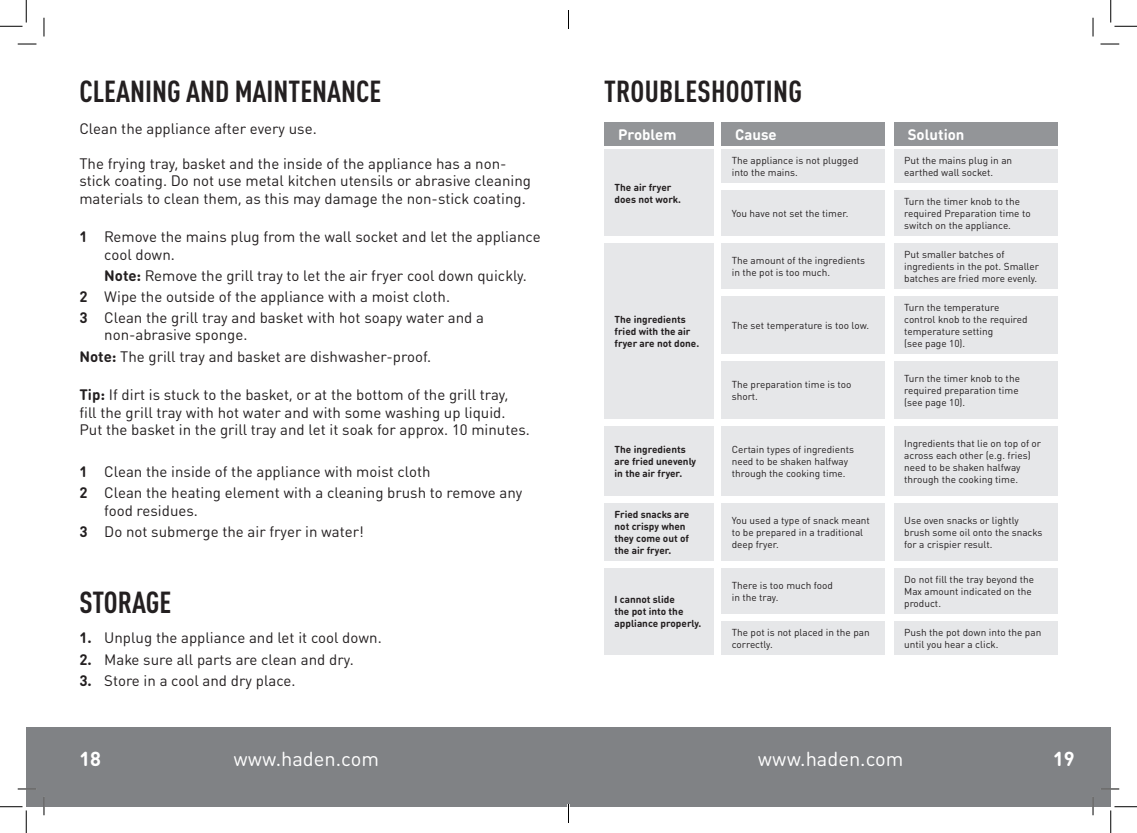
<style>
.page{position:relative;width:1137px;height:833px;background:#fff}
.page>*{position:absolute;margin:0;border:0;box-sizing:border-box;transform-origin:0 0}
.t1{font:700 condensed 30px "DINOT";color:#231f20}
.t2{font:20px "DIN Round Pro";color:#fff}
.t3{font:700 20px "DIN Round Pro";color:#fff}
.t4{font:15px/17.5px "DIN Round Pro";color:#231f20}
.t5{font:700 15px "DIN Round Pro";color:#fff}
.t6{font:10px/12px "DIN Round Pro";color:#231f20}
.t7{font:700 10px/12px "DIN Round Pro";color:#231f20}
.s1{font-weight:700}
</style>
<div class="page">
<div style="left:26px;top:726px;width:542px;height:80px;background:#808285"></div>
<div style="left:568px;top:726px;width:543px;height:80px;background:#808285"></div>
<div style="left:604px;top:122px;width:109px;height:24px;background:#939598"></div>
<div style="left:721px;top:122px;width:164px;height:24px;background:#939598"></div>
<div style="left:893px;top:122px;width:164px;height:24px;background:#939598"></div>
<div style="left:604px;top:149px;width:109px;height:87px;background:#e6e7e9"></div>
<div style="left:721px;top:149px;width:164px;height:34px;background:#e6e7e9"></div>
<div style="left:721px;top:190px;width:164px;height:46px;background:#e6e7e9"></div>
<div style="left:893px;top:149px;width:164px;height:34px;background:#e6e7e9"></div>
<div style="left:893px;top:190px;width:164px;height:46px;background:#e6e7e9"></div>
<div style="left:604px;top:243px;width:109px;height:176px;background:#e6e7e9"></div>
<div style="left:721px;top:243px;width:164px;height:46px;background:#e6e7e9"></div>
<div style="left:893px;top:243px;width:164px;height:46px;background:#e6e7e9"></div>
<div style="left:721px;top:296px;width:164px;height:58px;background:#e6e7e9"></div>
<div style="left:721px;top:361px;width:164px;height:58px;background:#e6e7e9"></div>
<div style="left:893px;top:296px;width:164px;height:58px;background:#e6e7e9"></div>
<div style="left:893px;top:361px;width:164px;height:58px;background:#e6e7e9"></div>
<div style="left:604px;top:426px;width:109px;height:70px;background:#e6e7e9"></div>
<div style="left:721px;top:426px;width:164px;height:70px;background:#e6e7e9"></div>
<div style="left:893px;top:426px;width:164px;height:70px;background:#e6e7e9"></div>
<div style="left:604px;top:503px;width:109px;height:57px;background:#e6e7e9"></div>
<div style="left:604px;top:568px;width:109px;height:86px;background:#e6e7e9"></div>
<div style="left:721px;top:503px;width:164px;height:57px;background:#e6e7e9"></div>
<div style="left:721px;top:568px;width:164px;height:45px;background:#e6e7e9"></div>
<div style="left:721px;top:620px;width:164px;height:34px;background:#e6e7e9"></div>
<div style="left:893px;top:503px;width:164px;height:57px;background:#e6e7e9"></div>
<div style="left:893px;top:568px;width:164px;height:45px;background:#e6e7e9"></div>
<div style="left:893px;top:620px;width:164px;height:34px;background:#e6e7e9"></div>
<svg style="left:18px;top:43px;width:18px;height:2px"></svg>
<svg style="left:1100px;top:43px;width:19px;height:2px"></svg>
<svg style="left:18px;top:788px;width:18px;height:1px"></svg>
<svg style="left:1101px;top:788px;width:18px;height:1px"></svg>
<svg style="left:43px;top:18px;width:2px;height:18px"></svg>
<svg style="left:43px;top:797px;width:2px;height:17px"></svg>
<svg style="left:1092px;top:18px;width:2px;height:18px"></svg>
<svg style="left:1092px;top:797px;width:2px;height:17px"></svg>
<svg style="left:0;top:0;width:27px;height:27px"></svg>
<svg style="left:0;top:806px;width:27px;height:26px"></svg>
<svg style="left:1110px;top:0;width:27px;height:27px"></svg>
<svg style="left:1110px;top:806px;width:27px;height:26px"></svg>
<svg style="left:568px;top:10px;width:1px;height:19px"></svg>
<svg style="left:568px;top:804px;width:1px;height:18px"></svg>
<p class="t1" style="left:79px;top:70px;width:304px">CLEANING AND MAINTENANCE</p>
<p class="t4" style="left:79px;top:119px;width:239px">Clean the appliance after every use.</p>
<p class="t4" style="left:79px;top:154px;width:453px">The frying tray, basket and the inside of the appliance has a non&shy;stick coating. Do not use metal kitchen utensils or abrasive cleaning materials to clean them, as this may damage the non-stick coating.</p>
<p class="t4" style="left:104px;top:227px;width:438px;text-indent:-25px"><span class="s1">1</span> Remove the mains plug from the wall socket and let the appliance cool down.</p>
<p class="t4" style="left:104px;top:266px;width:424px"><span class="s1">Note:</span> Remove the grill tray to let the air fryer cool down quickly.</p>
<p class="t4" style="left:79px;top:287px;width:372px"><span class="s1">2</span> Wipe the outside of the appliance with a moist cloth.</p>
<p class="t4" style="left:104px;top:308px;width:381px;text-indent:-25px"><span class="s1">3</span> Clean the grill tray and basket with hot soapy water and a non-abrasive sponge.</p>
<p class="t4" style="left:79px;top:346px;width:353px"><span class="s1">Note:</span> The grill tray and basket are dishwasher-proof.</p>
<p class="t4" style="left:79px;top:385px;width:452px"><span class="s1">Tip:</span> If dirt is stuck to the basket, or at the bottom of the grill tray,<br>fill the grill tray with hot water and with some washing up liquid.<br>Put the basket in the grill tray and let it soak for approx. 10 minutes.</p>
<p class="t4" style="left:79px;top:462px;width:353px"><span class="s1">1</span> Clean the inside of the appliance with moist cloth</p>
<p class="t4" style="left:104px;top:483px;width:420px;text-indent:-25px"><span class="s1">2</span> Clean the heating element with a cleaning brush to remove any food residues.</p>
<p class="t4" style="left:79px;top:522px;width:286px"><span class="s1">3</span> Do not submerge the air fryer in water!</p>
<p class="t1" style="left:79px;top:579px;width:94px">STORAGE</p>
<p class="t4" style="left:79px;top:628px;width:304px"><span class="s1">1.</span> Unplug the appliance and let it cool down.</p>
<p class="t4" style="left:79px;top:649px;width:276px"><span class="s1">2.</span> Make sure all parts are clean and dry.</p>
<p class="t4" style="left:79px;top:670px;width:218px"><span class="s1">3.</span> Store in a cool and dry place.</p>
<p class="t1" style="left:604px;top:70px;width:200px">TROUBLESHOOTING</p>
<p class="t5" style="left:618px;top:124px;width:60px">Problem</p>
<p class="t5" style="left:735px;top:124px;width:43px">Cause</p>
<p class="t5" style="left:908px;top:124px;width:58px">Solution</p>
<p class="t7" style="left:614px;top:180px;width:68px">The air fryer does not work.</p>
<p class="t7" style="left:614px;top:313px;width:86px">The ingredients fried with the air fryer are not done.</p>
<p class="t6" style="left:732px;top:154px;width:128px">The appliance is not plugged into the mains.</p>
<p class="t6" style="left:732px;top:207px;width:118px">You have not set the timer.</p>
<p class="t6" style="left:904px;top:154px;width:110px">Put the mains plug in an earthed wall socket.</p>
<p class="t6" style="left:904px;top:195px;width:128px">Turn the timer knob to the required Preparation time to switch on the appliance.</p>
<p class="t6" style="left:732px;top:254px;width:135px">The amount of the ingredients in the pot is too much.</p>
<p class="t6" style="left:904px;top:248px;width:136px">Put smaller batches of ingredients in the pot. Smaller batches are fried more evenly.</p>
<p class="t6" style="left:732px;top:319px;width:139px">The set temperature is too low.</p>
<p class="t6" style="left:904px;top:301px;width:125px">Turn the temperature control knob to the required temperature setting<br>(see page 10).</p>
<p class="t6" style="left:904px;top:372px;width:117px">Turn the timer knob to the required preparation time (see page 10).</p>
<p class="t6" style="left:732px;top:378px;width:121px">The preparation time is too short.</p>
<p class="t7" style="left:614px;top:442px;width:83px">The ingredients are fried unevenly in the air fryer.</p>
<p class="t6" style="left:732px;top:442px;width:124px">Certain types of ingredients need to be shaken halfway through the cooking time.</p>
<p class="t6" style="left:904px;top:436px;width:138px">Ingredients that lie on top of or across each other (e.g. fries) need to be shaken halfway through the cooking time.</p>
<p class="t7" style="left:614px;top:507px;width:76px">Fried snacks are not crispy when they come out of the air fryer.</p>
<p class="t6" style="left:904px;top:513px;width:140px">Use oven snacks or lightly brush some oil onto the snacks for a crispier result.</p>
<p class="t6" style="left:904px;top:572px;width:131px">Do not fill the tray beyond the<br>Max amount indicated on the product.</p>
<p class="t6" style="left:904px;top:625px;width:139px">Push the pot down into the pan until you hear a click.</p>
<p class="t6" style="left:732px;top:513px;width:140px">You used a type of snack meant to be prepared in a traditional deep fryer.</p>
<p class="t6" style="left:732px;top:578px;width:103px">There is too much food in the tray.</p>
<p class="t6" style="left:732px;top:625px;width:139px">The pot is not placed in the pan correctly.</p>
<p class="t7" style="left:614px;top:593px;width:88px">I cannot slide<br>the pot into the appliance properly.</p>
<h2 class="t3" style="left:79px;top:744px;width:23px">18</h2>
<h2 class="t2" style="left:233px;top:744px;width:147px">www.haden.com</h2>
<h2 class="t2" style="left:758px;top:744px;width:147px">www.haden.com</h2>
<h2 class="t3" style="left:1053px;top:744px;width:23px">19</h2>
</div>
